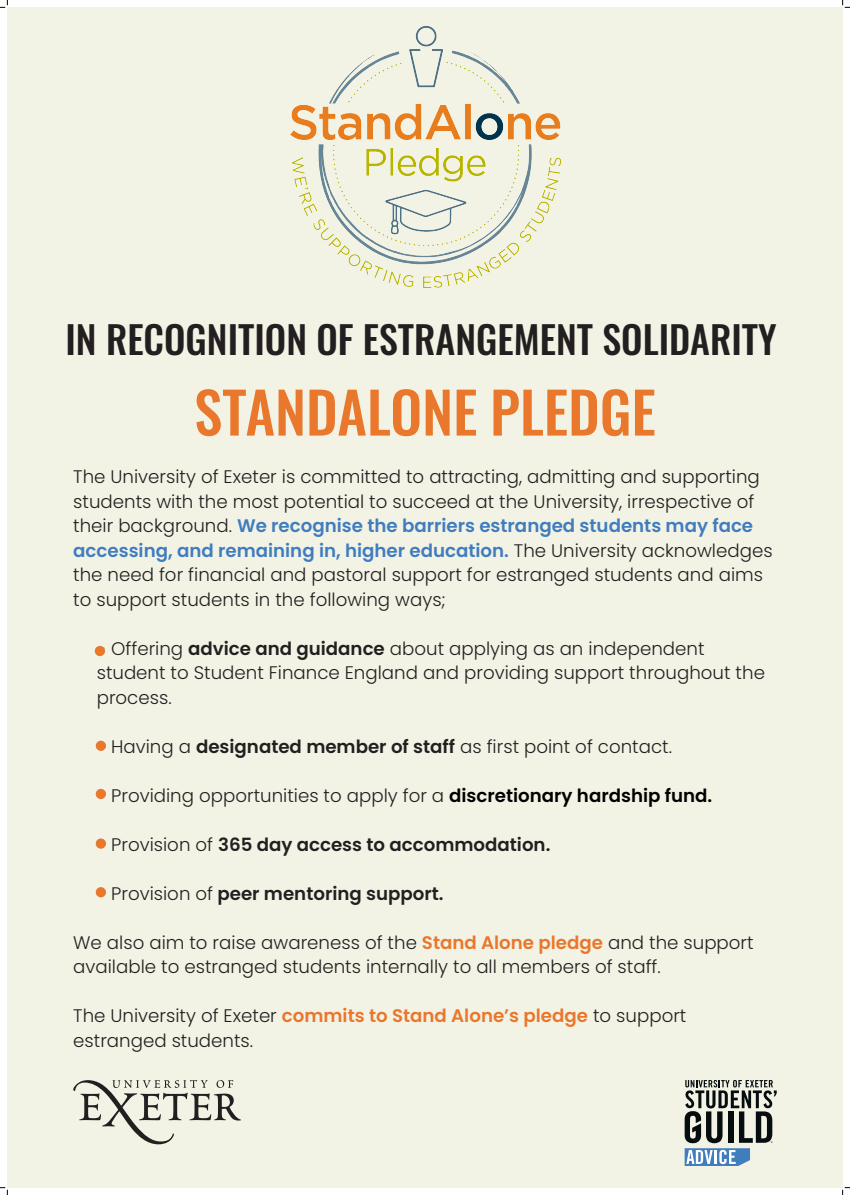
<style>
.page{position:relative;width:850px;height:1195px;background:#fff}
.page>*{position:absolute;margin:0;border:0;box-sizing:border-box;transform-origin:0 0}
.t1{font:500 56.7px "Oswald";color:#e9772c}
.t2{font:500 38.05px "Oswald";color:#231f20}
.t3{font:300 18.2px/24.5px "Poppins";color:#231f20}
.t4{font:600 18.2px "Poppins";color:#231f20}
.s1{font-weight:600;color:#407dbf}
.s2{font-weight:600}
.s3{font-weight:600;color:#000}
.s4{font-weight:300}
.s5{font-weight:600;color:#e9772c}
</style>
<div class="page">
<div style="left:7px;top:7px;width:835px;height:1180px;background:#f3f3e5"></div>
<img style="left:290px;top:26px;width:272px;height:262px">
<svg style="left:684px;top:1079px;width:92px;height:86px"></svg>
<svg style="left:73px;top:1080px;width:168px;height:64px"></svg>
<div style="left:95px;top:646px;width:10px;height:10px;background:#e9772c;border-radius:50%"></div>
<div style="left:96px;top:740px;width:10px;height:11px;background:#e9772c;border-radius:50%"></div>
<div style="left:96px;top:788px;width:10px;height:11px;background:#e9772c;border-radius:50%"></div>
<div style="left:96px;top:838px;width:10px;height:10px;background:#e9772c;border-radius:50%"></div>
<div style="left:96px;top:887px;width:10px;height:10px;background:#e9772c;border-radius:50%"></div>
<svg style="left:0;top:0;width:8px;height:8px"></svg>
<svg style="left:0;top:1187px;width:8px;height:7px"></svg>
<svg style="left:842px;top:0;width:7px;height:8px"></svg>
<svg style="left:842px;top:1187px;width:7px;height:7px"></svg>
<p class="t2" style="left:65px;top:319px;width:712px">IN RECOGNITION OF ESTRANGEMENT SOLIDARITY</p>
<p class="t1" style="left:194px;top:383px;width:463px">STANDALONE PLEDGE</p>
<p class="t3" style="left:73px;top:464px;width:700px">The University of Exeter is committed to attracting, admitting and supporting students with the most potential to succeed at the University, irrespective of their background. <span class="s1">We recognise the barriers estranged students may face accessing, and remaining in, higher education.</span> The University acknowledges the need for financial and pastoral support for estranged students and aims to support students in the following ways;</p>
<p class="t3" style="left:97px;top:636px;width:669px">- Offering <span class="s2">advice and guidance</span> about applying as an independent student to Student Finance England and providing support throughout the process.</p>
<p class="t3" style="left:97px;top:734px;width:576px">- Having a <span class="s2">designated member of staff</span> as first point of contact.</p>
<p class="t3" style="left:97px;top:783px;width:616px">- Providing opportunities to apply for a <span class="s3">discretionary hardship fund.</span></p>
<p class="t4" style="left:97px;top:833px;width:455px"><span class="s4">- Provision of</span> 365 day access to accommodation.</p>
<p class="t4" style="left:97px;top:882px;width:348px"><span class="s4">- Provision of</span> peer mentoring support.</p>
<p class="t3" style="left:73px;top:930px;width:681px">We also aim to raise awareness of the <span class="s5">Stand Alone pledge</span> and the support available to estranged students internally to all members of staff.</p>
<p class="t3" style="left:73px;top:1003px;width:614px">The University of Exeter <span class="s5">commits to Stand Alone’s pledge</span> to support estranged students.</p>
</div>
